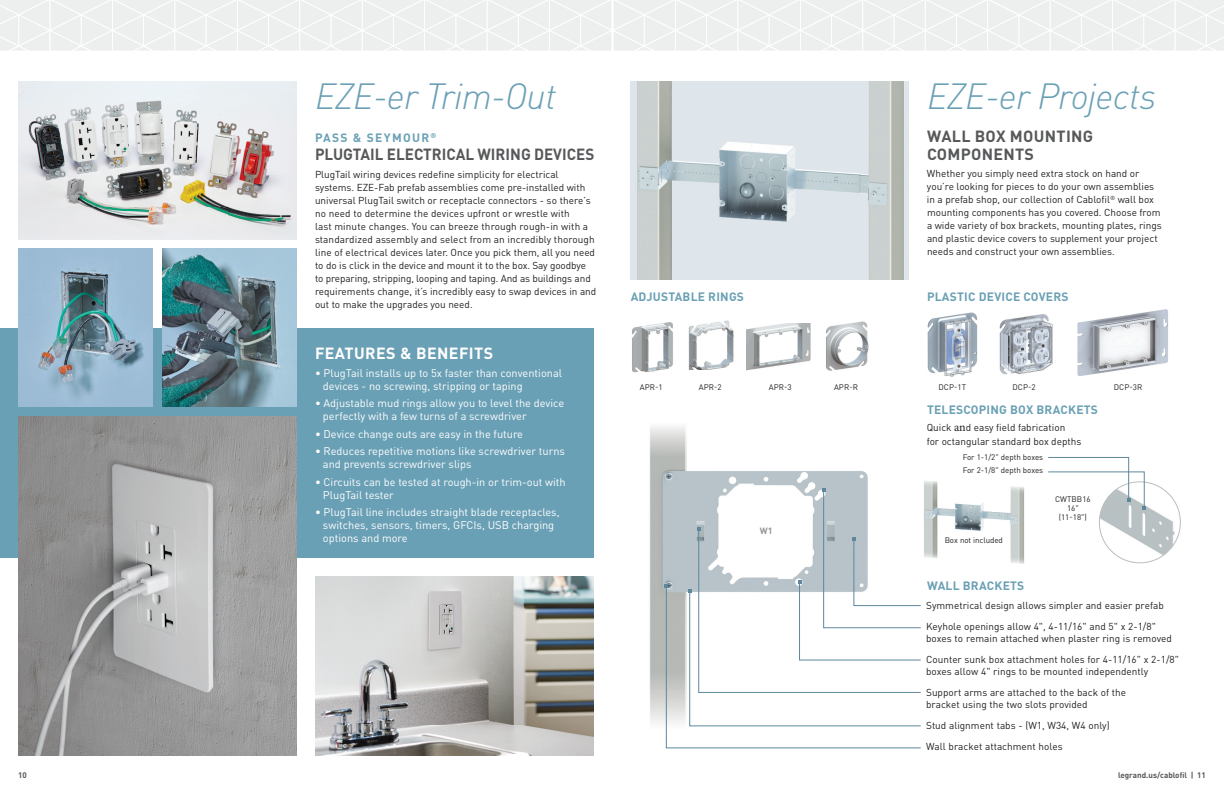
<style>
.page{position:relative;width:1224px;height:792px;background:#fff}
.page>*{position:absolute;margin:0;border:0;box-sizing:border-box;transform-origin:0 0}
.t1{font:italic 300 36px "DIN Pro";letter-spacing:-.02em;color:#6aa0b5}
.t2{font:700 16px "DIN Pro";color:#57585a;scale:.95 1}
.t3{font:700 16px/18px "DIN Pro";letter-spacing:.02em;color:#57585a}
.t4{font:700 16px "DIN Pro";letter-spacing:.025em;color:#fff}
.t5{font:700 12px "DIN Pro";letter-spacing:.02em;color:#6aa0b5}
.t6{font:700 12px "DIN Pro";letter-spacing:.11em;color:#6aa0b5}
.t7{font:11px/13px "DIN Pro";color:#fff}
.t8{font:10px/13px "DIN Pro";color:#231f20}
.t9{font:700 9px "DIN Pro";color:#939598}
.t10{font:8px/9px "DIN Pro";color:#231f20;text-align:center}
.t11{font:700 8px "DIN Pro";color:#57585a}
.s1{font-family:"Minion Pro";font-size:12px}
</style>
<div class="page">
<img style="left:649px;top:426px;width:219px;height:297px">
<div style="left:0;top:328px;width:594px;height:229px;background:#6aa0b5"></div>
<svg style="left:0;top:0;width:1224px;height:51px"></svg>
<img style="left:18px;top:81px;width:279px;height:158px">
<img style="left:18px;top:249px;width:135px;height:158px">
<img style="left:162px;top:249px;width:135px;height:158px">
<img style="left:315px;top:576px;width:279px;height:180px">
<img style="left:18px;top:417px;width:279px;height:339px">
<img style="left:630px;top:81px;width:279px;height:199px">
<img style="left:632px;top:322px;width:41px;height:51px">
<img style="left:688px;top:320px;width:46px;height:49px">
<img style="left:746px;top:323px;width:65px;height:48px">
<img style="left:826px;top:321px;width:43px;height:50px">
<img style="left:927px;top:312px;width:51px;height:65px">
<img style="left:999px;top:314px;width:54px;height:61px">
<img style="left:1077px;top:309px;width:91px;height:67px">
<svg style="left:688px;top:488px;width:180px;height:97px"></svg>
<svg style="left:665px;top:585px;width:256px;height:164px"></svg>
<svg style="left:664px;top:584px;width:4px;height:4px"></svg>
<img style="left:1099px;top:482px;width:81px;height:81px;border-radius:40px">
<svg style="left:1048px;top:457px;width:98px;height:53px"></svg>
<img style="left:924px;top:481px;width:79px;height:77px">
<img style="left:1003px;top:486px;width:22px;height:78px">
<h1 class="t1" style="left:315px;top:74px;width:243px">EZE-er Trim-Out</h1>
<h1 class="t1" style="left:927px;top:74px;width:231px">EZE-er Projects</h1>
<p class="t6" style="left:315px;top:129px;width:123px">PASS &amp; SEYMOUR<sup>®</sup></p>
<h2 class="t2" style="left:315px;top:144px;width:295px">PLUGTAIL ELECTRICAL WIRING DEVICES</h2>
<p class="t8" style="left:315px;top:167px;width:283px">PlugTail wiring devices redefine simplicity for electrical systems. EZE-Fab prefab assemblies come pre-installed with universal PlugTail switch or receptacle connectors - so there’s no need to determine the devices upfront or wrestle with<br>last minute changes. You can breeze through rough-in with a standardized assembly and select from an incredibly thorough line of electrical devices later. Once you pick them, all you need to do is click in the device and mount it to the box. Say goodbye to preparing, stripping, looping and taping. And as buildings and requirements change, it’s incredibly easy to swap devices in and out to make the upgrades you need.</p>
<h2 class="t4" style="left:315px;top:343px;width:180px">FEATURES &amp; BENEFITS</h2>
<p class="t7" style="left:323px;top:366px;width:241px;text-indent:-8px">• PlugTail installs up to 5x faster than conventional devices - no screwing, stripping or taping</p>
<p class="t7" style="left:323px;top:396px;width:243px;text-indent:-8px">• Adjustable mud rings allow you to level the device perfectly with a few turns of a screwdriver</p>
<p class="t7" style="left:315px;top:427px;width:210px">• Device change outs are easy in the future</p>
<p class="t7" style="left:323px;top:444px;width:244px;text-indent:-8px">• Reduces repetitive motions like screwdriver turns and prevents screwdriver slips</p>
<p class="t7" style="left:323px;top:475px;width:244px;text-indent:-8px">• Circuits can be tested at rough-in or trim-out with<br>PlugTail tester</p>
<p class="t7" style="left:323px;top:505px;width:238px;text-indent:-8px">• PlugTail line includes straight blade receptacles, switches, sensors, timers, GFCIs, USB charging options and more</p>
<h2 class="t3" style="left:927px;top:126px;width:168px">WALL BOX MOUNTING<br>COMPONENTS</h2>
<p class="t8" style="left:927px;top:167px;width:236px">Whether you simply need extra stock on hand or you’re looking for pieces to do your own assemblies in a prefab shop, our collection of Cablofil<sup>®</sup> wall box mounting components has you covered. Choose from a wide variety of box brackets, mounting plates, rings and plastic device covers to supplement your project needs and construct your own assemblies.</p>
<p class="t5" style="left:631px;top:288px;width:115px">ADJUSTABLE RINGS</p>
<p class="t5" style="left:927px;top:288px;width:143px">PLASTIC DEVICE COVERS</p>
<p class="t10" style="left:640px;top:382px;width:24px">APR-1</p>
<p class="t10" style="left:699px;top:382px;width:24px">APR-2</p>
<p class="t10" style="left:769px;top:382px;width:24px">APR-3</p>
<p class="t10" style="left:834px;top:382px;width:26px">APR-R</p>
<p class="t10" style="left:939px;top:382px;width:29px">DCP-1T</p>
<p class="t10" style="left:1012px;top:382px;width:25px">DCP-2</p>
<p class="t10" style="left:1114px;top:382px;width:30px">DCP-3R</p>
<p class="t5" style="left:927px;top:402px;width:173px">TELESCOPING BOX BRACKETS</p>
<p class="t8" style="left:927px;top:420px;width:156px;line-height:14.4px">Quick <span class="s1">an</span>d easy field fabrication<br>for octangular standard box depths</p>
<p class="t10" style="left:963px;top:450px;width:82px;line-height:13.5px;text-align:left">For 1-1/2" depth boxes<br>For 2-1/8" depth boxes</p>
<p class="t9" style="left:760px;top:525px;width:14px">W1</p>
<p class="t10" style="left:945px;top:536px;width:60px">Box not included</p>
<p class="t10" style="left:1055px;top:494px;width:37px">CWTBB16<br>16" (11-18")</p>
<p class="t5" style="left:927px;top:577px;width:99px">WALL BRACKETS</p>
<p class="t8" style="left:926px;top:595px;width:239px;line-height:21px">Symmetrical design allows simpler and easier prefab<br>Keyhole openings allow 4", 4-11/16" and 5" x 2-1/8"</p>
<p class="t8" style="left:926px;top:628px;width:254px;line-height:21px">boxes to remain attached when plaster ring is removed<br>Counter sunk box attachment holes for 4-11/16" x 2-1/8"</p>
<p class="t8" style="left:926px;top:661px;width:224px;line-height:21px">boxes allow 4" rings to be mounted independently<br>Support arms are attached to the back of the</p>
<p class="t8" style="left:926px;top:694px;width:185px;line-height:21px">bracket using the two slots provided<br>Stud alignment tabs - (W1, W34, W4 only)<br>Wall bracket attachment holes</p>
<p class="t11" style="left:18px;top:769px;width:10px">10</p>
<p class="t11" style="left:1118px;top:769px;width:89px">legrand.us/cablofil | 11</p>
</div>
